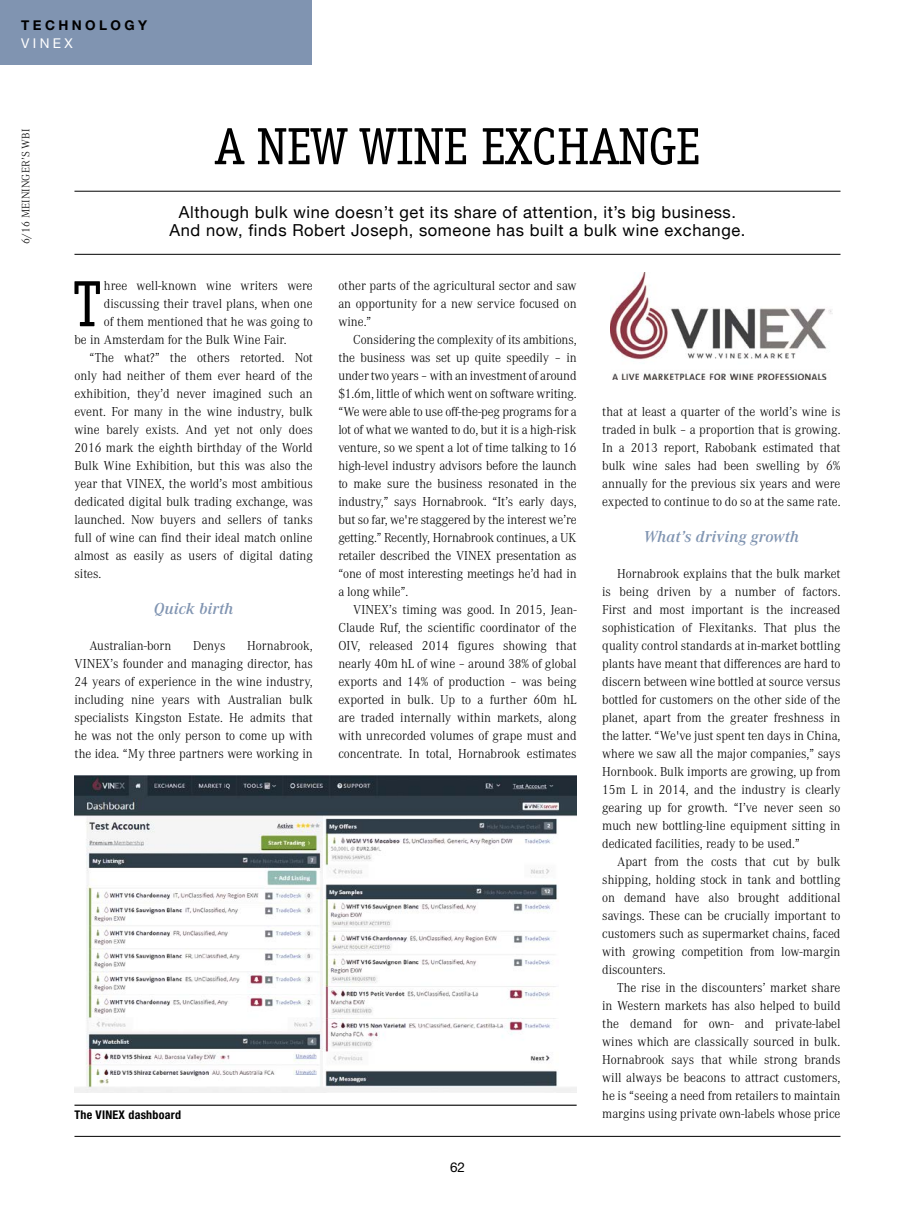
<style>
.page{position:relative;width:915px;height:1212px;background:#fff}
.page>*{position:absolute;margin:0;border:0;box-sizing:border-box;transform-origin:0 0}
.t1{font:67.5px "Officina Serif EF";color:#000;scale:.9 1}
.t2{font:54px "Officina Serif EF";color:#000}
.t3{font:16.5px/18px "Helvetica Neue";letter-spacing:.035em;color:#000;text-align:center}
.t4{font:italic 600 16.5px "Corporate A";letter-spacing:.01em;color:#8094b1}
.t5{font:300 13.5px/18px "Corporate A";color:#000;text-align:justify}
.t6{font:700 13.5px "Helvetica Neue LT Std";letter-spacing:.25em;color:#000}
.t7{font:13.5px "Helvetica Neue LT Std";letter-spacing:.25em;color:#fff}
.t8{font:13.5px "Helvetica Neue LT Std";color:#000}
.t9{font:700 condensed 12px "Helvetica Neue LT Std";letter-spacing:.02em;color:#000}
.t10{font:300 11.25px "Corporate A";letter-spacing:.01em;color:#000}
</style>
<div class="page">
<hr style="left:74px;top:1136px;width:766px;height:1px;background:#000">
<div style="left:0;top:0;width:311px;height:65px;background:#8094b1"></div>
<hr style="left:74px;top:191px;width:766px;height:1px;background:#000">
<hr style="left:74px;top:254px;width:766px;height:1px;background:#000">
<img style="left:610px;top:272px;width:221px;height:108px">
<img style="left:75px;top:775px;width:501px;height:318px">
<hr style="left:74px;top:1104px;width:502px;height:2px;background:#000">
<p class="t6" style="left:21px;top:17px;width:127px">TECHNOLOGY</p>
<p class="t7" style="left:21px;top:35px;width:53px">VINEX</p>
<p class="t10" style="left:20px;top:244px;width:117px;rotate:-90deg">6/16 MEININGER’S WBI</p>
<h2 class="t2" style="left:215px;top:116px;width:486px">A NEW WINE EXCHANGE</h2>
<p class="t3" style="left:169px;top:204px;width:577px">Although bulk wine doesn’t get its share of attention, it’s big business.<br>And now, finds Robert Joseph, someone has built a bulk wine exchange.</p>
<h1 class="t1" style="left:74px;top:266px;width:31px">T</h1>
<p class="t5" style="left:104px;top:277px;width:210px">hree well-known wine writers were</p>
<p class="t5" style="left:104px;top:295px;width:210px">discussing their travel plans, when one</p>
<p class="t5" style="left:104px;top:313px;width:210px">of them mentioned that he was going to</p>
<p class="t5" style="left:74px;top:331px;width:213px">be in Amsterdam for the Bulk Wine Fair.</p>
<p class="t5" style="left:89px;top:349px;width:225px">“The what?” the others retorted. Not</p>
<p class="t5" style="left:74px;top:367px;width:240px">only had neither of them ever heard of the</p>
<p class="t5" style="left:74px;top:385px;width:240px">exhibition, they’d never imagined such an</p>
<p class="t5" style="left:74px;top:403px;width:240px">event. For many in the wine industry, bulk</p>
<p class="t5" style="left:74px;top:421px;width:240px">wine barely exists. And yet not only does</p>
<p class="t5" style="left:74px;top:439px;width:240px">2016 mark the eighth birthday of the World</p>
<p class="t5" style="left:74px;top:457px;width:240px">Bulk Wine Exhibition, but this was also the</p>
<p class="t5" style="left:74px;top:475px;width:240px">year that VINEX, the world’s most ambitious</p>
<p class="t5" style="left:74px;top:493px;width:240px">dedicated digital bulk trading exchange, was</p>
<p class="t5" style="left:74px;top:511px;width:240px">launched. Now buyers and sellers of tanks</p>
<p class="t5" style="left:74px;top:529px;width:240px">full of wine can find their ideal match online</p>
<p class="t5" style="left:74px;top:547px;width:240px">almost as easily as users of digital dating</p>
<p class="t5" style="left:74px;top:565px;width:28px">sites.</p>
<p class="t4" style="left:154px;top:599px;width:81px">Quick birth</p>
<p class="t5" style="left:89px;top:637px;width:84px">Australian-born</p>
<p class="t5" style="left:193px;top:637px;width:34px">Denys</p>
<p class="t5" style="left:74px;top:637px;width:240px;text-indent:173px">Hornabrook, VINEX’s founder and managing director, has 24 years of experience in the wine industry, including nine years with Australian bulk specialists Kingston Estate. He admits that he was not the only person to come up with the idea. “My three partners were working in</p>
<p class="t5" style="left:338px;top:277px;width:240px">other parts of the agricultural sector and saw an opportunity for a new service focused on wine.”</p>
<p class="t5" style="left:338px;top:331px;width:240px;text-indent:15px">Considering the complexity of its ambitions, the business was set up quite speedily – in under two years – with an investment of around $1.6m, little of which went on software writing. “We were able to use off-the-peg programs for a lot of what we wanted to do, but it is a high-risk venture, so we spent a lot of time talking to 16 high-level industry advisors before the launch to make sure the business resonated in the industry,” says Hornabrook. “It’s early days, but so far, we're staggered by the interest we’re getting.” Recently, Hornabrook continues, a UK retailer described the VINEX presentation as “one of most interesting meetings he’d had in a long while”.</p>
<p class="t5" style="left:338px;top:601px;width:240px;text-indent:15px">VINEX’s timing was good. In 2015, Jean-Claude Ruf, the scientific coordinator of the OIV, released 2014 figures showing that nearly 40m hL of wine – around 38% of global exports and 14% of production – was being exported in bulk. Up to a further 60m hL are traded internally within markets, along with unrecorded volumes of grape must and concentrate. In total, Hornabrook estimates</p>
<p class="t9" style="left:74px;top:1107px;width:108px">The VINEX dashboard</p>
<p class="t8" style="left:450px;top:1159px;width:16px">62</p>
<p class="t5" style="left:602px;top:403px;width:240px">that at least a quarter of the world’s wine is traded in bulk – a proportion that is growing.<br>In a 2013 report, Rabobank estimated that bulk wine sales had been swelling by 6% annually for the previous six years and were expected to continue to do so at the same rate.</p>
<p class="t4" style="left:643px;top:527px;width:156px">What’s driving growth</p>
<p class="t5" style="left:602px;top:565px;width:240px;text-indent:15px">Hornabrook explains that the bulk market is being driven by a number of factors.<br>First and most important is the increased sophistication of Flexitanks. That plus the quality control standards at in-market bottling plants have meant that differences are hard to discern between wine bottled at source versus bottled for customers on the other side of the planet, apart from the greater freshness in the latter. “We've just spent ten days in China, where we saw all the major companies,” says Hornbook. Bulk imports are growing, up from 15m L in 2014, and the industry is clearly gearing up for growth. “I’ve never seen so much new bottling-line equipment sitting in dedicated facilities, ready to be used.”</p>
<p class="t5" style="left:602px;top:853px;width:240px;text-indent:15px">Apart from the costs that cut by bulk shipping, holding stock in tank and bottling on demand have also brought additional savings. These can be crucially important to customers such as supermarket chains, faced with growing competition from low-margin discounters.</p>
<p class="t5" style="left:602px;top:979px;width:240px;text-indent:15px">The rise in the discounters’ market share in Western markets has also helped to build the demand for own- and private-label wines which are classically sourced in bulk.<br>Hornabrook says that while strong brands will always be beacons to attract customers, he is “seeing a need from retailers to maintain margins using private own-labels whose price</p>
</div>
